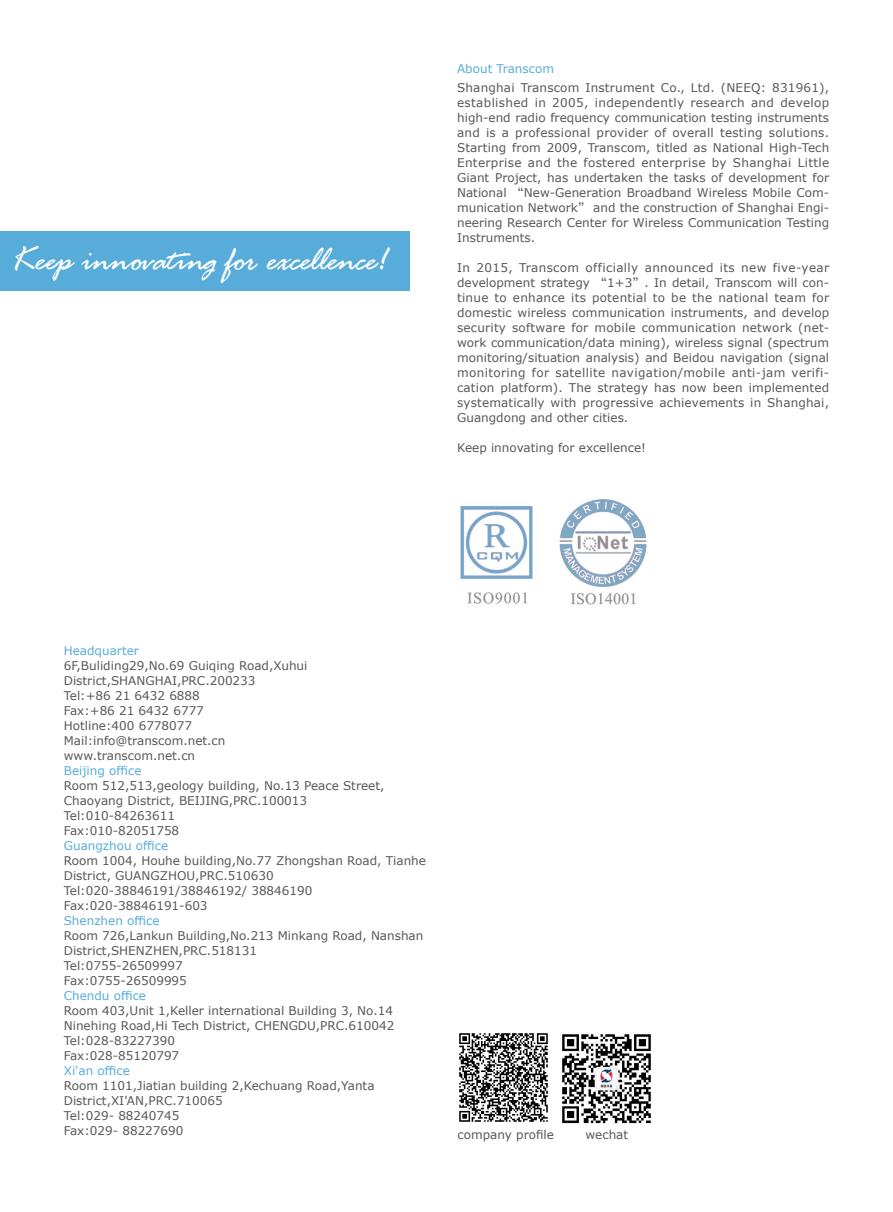
<style>
.page{position:relative;width:893px;height:1212px;background:#fff}
.page>*{position:absolute;margin:0;border:0;box-sizing:border-box;transform-origin:0 0}
.t1{font:36px "Rage Italic Let Plain";color:#fff}
.t2{font:12px/15px "Verdana";color:#595757}
.t3{font:12px "Verdana";color:#57acda}
.s1{font-family:"Sim Hei"}
</style>
<div class="page">
<div style="left:0;top:231px;width:410px;height:60px;background:#57acda"></div>
<img style="left:460px;top:500px;width:187px;height:105px">
<img style="left:562px;top:1034px;width:89px;height:90px">
<img style="left:459px;top:1033px;width:89px;height:89px">
<h1 class="t1" style="left:13px;top:244px;width:377px">Keep innovating for excellence!</h1>
<p class="t3" style="left:457px;top:60px;width:98px">About Transcom</p>
<p class="t2" style="left:457px;top:80px;width:374px;text-align:justify">Shanghai Transcom Instrument Co., Ltd. (NEEQ: 831961), established in 2005, independently research and develop high-end radio frequency communication testing instruments and is a professional provider of overall testing solutions.<br>Starting from 2009, Transcom, titled as National High-Tech Enterprise and the fostered enterprise by Shanghai Little Giant Project, has undertaken the tasks of development for National <span class="s1">“</span>New-Generation Broadband Wireless Mobile Com&shy;munication Network<span class="s1">”</span> and the construction of Shanghai Engi&shy;neering Research Center for Wireless Communication Testing Instruments.</p>
<p class="t2" style="left:457px;top:260px;width:374px;text-align:justify">In 2015, Transcom officially announced its new five-year development strategy <span class="s1">“</span>1+3<span class="s1">”</span>. In detail, Transcom will con&shy;tinue to enhance its potential to be the national team for domestic wireless communication instruments, and develop security software for mobile communication network (net&shy;work communication/data mining), wireless signal (spectrum monitoring/situation analysis) and Beidou navigation (signal monitoring for satellite navigation/mobile anti-jam verifi&shy;cation platform). The strategy has now been implemented systematically with progressive achievements in Shanghai, Guangdong and other cities.</p>
<p class="t2" style="left:457px;top:440px;width:190px">Keep innovating for excellence!</p>
<p class="t3" style="left:64px;top:642px;width:77px">Headquarter</p>
<p class="t2" style="left:64px;top:657px;width:245px">6F,Buliding29,No.69 Guiqing Road,Xuhui<br>District,SHANGHAI,PRC.200233<br>Tel:+86 21 6432 6888<br>Fax:+86 21 6432 6777<br>Hotline:400 6778077<br>Mail:info@transcom.net.cn www.transcom.net.cn</p>
<p class="t3" style="left:64px;top:762px;width:79px">Beijing office</p>
<p class="t2" style="left:64px;top:777px;width:322px">Room 512,513,geology building, No.13 Peace Street, Chaoyang District, BEIJING,PRC.100013<br>Tel:010-84263611<br>Fax:010-82051758</p>
<p class="t3" style="left:64px;top:837px;width:106px">Guangzhou office</p>
<p class="t2" style="left:64px;top:852px;width:364px">Room 1004, Houhe building,No.77 Zhongshan Road, Tianhe District, GUANGZHOU,PRC.510630<br>Tel:020-38846191/38846192/ 38846190<br>Fax:020-38846191-603</p>
<p class="t3" style="left:64px;top:912px;width:97px">Shenzhen office</p>
<p class="t2" style="left:64px;top:927px;width:361px">Room 726,Lankun Building,No.213 Minkang Road, Nanshan<br>District,SHENZHEN,PRC.518131<br>Tel:0755-26509997<br>Fax:0755-26509995</p>
<p class="t3" style="left:64px;top:987px;width:84px">Chendu office</p>
<p class="t2" style="left:64px;top:1002px;width:332px">Room 403,Unit 1,Keller international Building 3, No.14<br>Ninehing Road,Hi Tech District, CHENGDU,PRC.610042<br>Tel:028-83227390<br>Fax:028-85120797</p>
<p class="t3" style="left:64px;top:1062px;width:68px">Xi'an office</p>
<p class="t2" style="left:64px;top:1077px;width:312px">Room 1101,Jiatian building 2,Kechuang Road,Yanta<br>District,XI'AN,PRC.710065<br>Tel:029- 88240745<br>Fax:029- 88227690</p>
<p class="t2" style="left:457px;top:1127px;width:98px">company profile</p>
<p class="t2" style="left:585px;top:1127px;width:44px">wechat</p>
</div>
